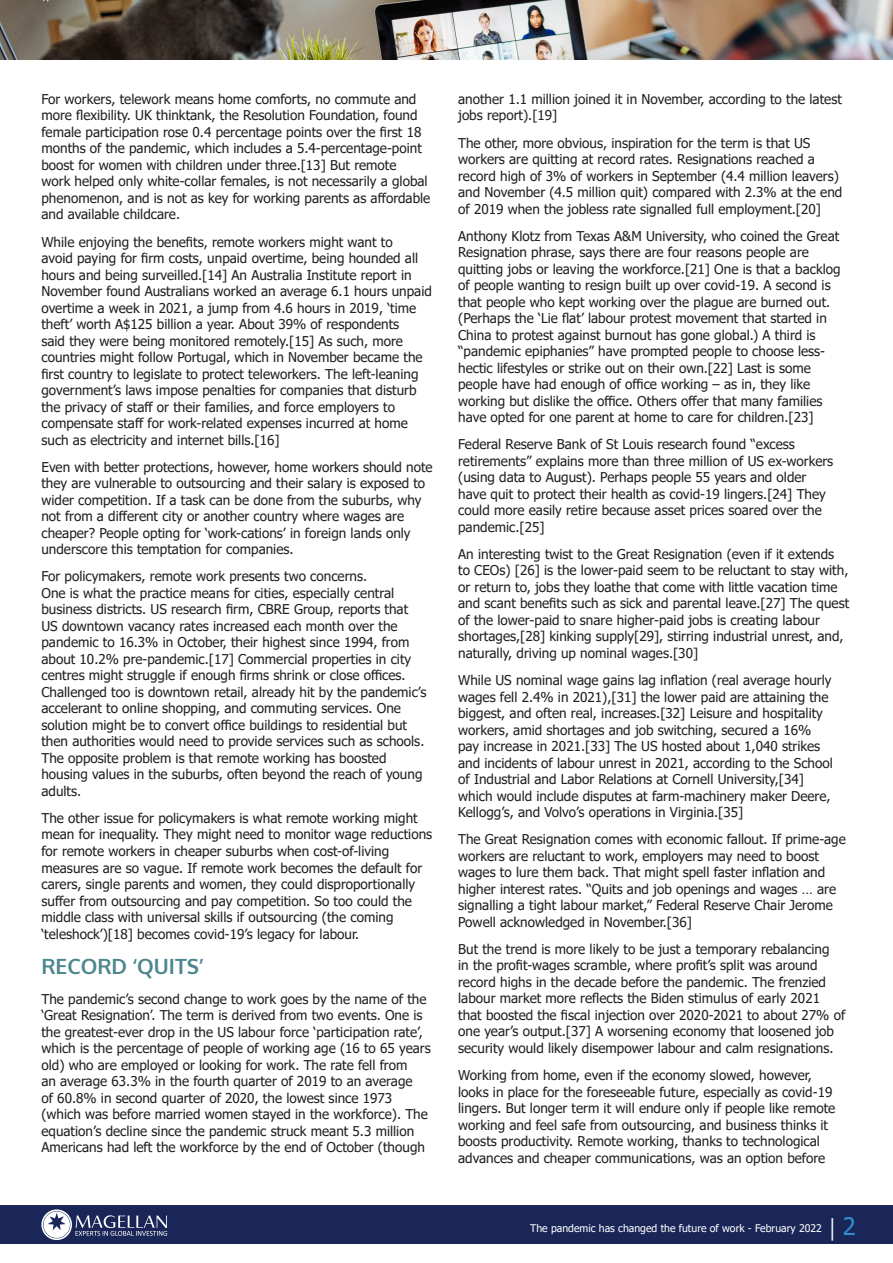
<style>
.page{position:relative;width:893px;height:1263px;background:#fff}
.page>*{position:absolute;margin:0;border:0;box-sizing:border-box;transform-origin:0 0}
.Headings{font:700 21px "Oxygen";color:#4c878e}
.Body{font:13.5px/16.5px "Tahoma";color:#231f20}
.t1{font:10.5px "Tahoma";color:#fff}
.s1{font-family:"Minion Pro";font-size:22.5px}
.s2{font-size:24px;color:#328ecd}
</style>
<div class="page">
<div style="left:0;top:1205px;width:893px;height:39px;background:#1a2658"></div>
<svg style="left:41px;top:1209px;width:126px;height:31px"></svg>
<img style="left:0;top:0;width:893px;height:60px">
<p class="Body" style="left:41px;top:91px;width:390px">For workers, telework means home comforts, no commute and more flexibility. UK thinktank, the Resolution Foundation, found female participation rose 0.4 percentage points over the first 18 months of the pandemic, which includes a 5.4-percentage-point boost for women with children under three.[13] But remote<br>work helped only white-collar females, is not necessarily a global phenomenon, and is not as key for working parents as affordable and available childcare.</p>
<p class="Body" style="left:41px;top:234px;width:392px">While enjoying the benefits, remote workers might want to<br>avoid paying for firm costs, unpaid overtime, being hounded all hours and being surveilled.[14] An Australia Institute report in November found Australians worked an average 6.1 hours unpaid overtime a week in 2021, a jump from 4.6 hours in 2019, ‘time theft’ worth A$125 billion a year. About 39% of respondents<br>said they were being monitored remotely.[15] As such, more countries might follow Portugal, which in November became the first country to legislate to protect teleworkers. The left-leaning government’s laws impose penalties for companies that disturb the privacy of staff or their families, and force employers to compensate staff for work-related expenses incurred at home such as electricity and internet bills.[16]</p>
<p class="Body" style="left:41px;top:459px;width:393px">Even with better protections, however, home workers should note they are vulnerable to outsourcing and their salary is exposed to wider competition. If a task can be done from the suburbs, why not from a different city or another country where wages are cheaper? People opting for ‘work-cations’ in foreign lands only underscore this temptation for companies.</p>
<p class="Body" style="left:41px;top:569px;width:386px">For policymakers, remote work presents two concerns.<br>One is what the practice means for cities, especially central business districts. US research firm, CBRE Group, reports that US downtown vacancy rates increased each month over the pandemic to 16.3% in October, their highest since 1994, from about 10.2% pre-pandemic.[17] Commercial properties in city centres might struggle if enough firms shrink or close offices.<br>Challenged too is downtown retail, already hit by the pandemic’s accelerant to online shopping, and commuting services. One solution might be to convert office buildings to residential but then authorities would need to provide services such as schools.<br>The opposite problem is that remote working has boosted housing values in the suburbs, often beyond the reach of young adults.</p>
<p class="Body" style="left:41px;top:810px;width:392px">The other issue for policymakers is what remote working might mean for inequality. They might need to monitor wage reductions for remote workers in cheaper suburbs when cost-of-living measures are so vague. If remote work becomes the default for carers, single parents and women, they could disproportionally suffer from outsourcing and pay competition. So too could the middle class with universal skills if outsourcing (the coming ‘teleshock’)[18] becomes covid-19’s legacy for labour.</p>
<p class="Headings" style="left:41px;top:953px;width:164px">RECORD ‘QUITS’</p>
<p class="Body" style="left:41px;top:991px;width:391px">The pandemic’s second change to work goes by the name of the ‘Great Resignation’. The term is derived from two events. One is the greatest-ever drop in the US labour force ‘participation rate’, which is the percentage of people of working age (16 to 65 years old) who are employed or looking for work. The rate fell from<br>an average 63.3% in the fourth quarter of 2019 to an average<br>of 60.8% in second quarter of 2020, the lowest since 1973 (which was before married women stayed in the workforce). The equation’s decline since the pandemic struck meant 5.3 million Americans had left the workforce by the end of October (though</p>
<p class="Body" style="left:458px;top:91px;width:385px">another 1.1 million joined it in November, according to the latest jobs report).[19]</p>
<p class="Body" style="left:458px;top:135px;width:386px">The other, more obvious, inspiration for the term is that US workers are quitting at record rates. Resignations reached a record high of 3% of workers in September (4.4 million leavers) and November (4.5 million quit) compared with 2.3% at the end of 2019 when the jobless rate signalled full employment.[20]</p>
<p class="Body" style="left:458px;top:228px;width:384px">Anthony Klotz from Texas A&amp;M University, who coined the Great Resignation phrase, says there are four reasons people are quitting jobs or leaving the workforce.[21] One is that a backlog of people wanting to resign built up over covid-19. A second is that people who kept working over the plague are burned out. (Perhaps the ‘Lie flat’ labour protest movement that started in China to protest against burnout has gone global.) A third is “pandemic epiphanies” have prompted people to choose less&shy;hectic lifestyles or strike out on their own.[22] Last is some people have had enough of office working – as in, they like working but dislike the office. Others offer that many families have opted for one parent at home to care for children.[23]</p>
<p class="Body" style="left:458px;top:437px;width:377px">Federal Reserve Bank of St Louis research found “excess retirements” explains more than three million of US ex-workers (using data to August). Perhaps people 55 years and older have quit to protect their health as covid-19 lingers.[24] They could more easily retire because asset prices soared over the pandemic.[25]</p>
<p class="Body" style="left:458px;top:546px;width:393px">An interesting twist to the Great Resignation (even if it extends to CEOs) [26] is the lower-paid seem to be reluctant to stay with, or return to, jobs they loathe that come with little vacation time and scant benefits such as sick and parental leave.[27] The quest of the lower-paid to snare higher-paid jobs is creating labour shortages,[28] kinking supply[29], stirring industrial unrest, and, naturally, driving up nominal wages.[30]</p>
<p class="Body" style="left:458px;top:673px;width:376px">While US nominal wage gains lag inflation (real average hourly wages fell 2.4% in 2021),[31] the lower paid are attaining the biggest, and often real, increases.[32] Leisure and hospitality workers, amid shortages and job switching, secured a 16% pay increase in 2021.[33] The US hosted about 1,040 strikes and incidents of labour unrest in 2021, according to the School of Industrial and Labor Relations at Cornell University,[34] which would include disputes at farm-machinery maker Deere, Kellogg’s, and Volvo’s operations in Virginia.[35]</p>
<p class="Body" style="left:458px;top:832px;width:389px">The Great Resignation comes with economic fallout. If prime-age workers are reluctant to work, employers may need to boost wages to lure them back. That might spell faster inflation and higher interest rates. “Quits and job openings and wages … are signalling a tight labour market,” Federal Reserve Chair Jerome Powell acknowledged in November.[36]</p>
<p class="Body" style="left:458px;top:941px;width:389px">But the trend is more likely to be just a temporary rebalancing<br>in the profit-wages scramble, where profit’s split was around record highs in the decade before the pandemic. The frenzied labour market more reflects the Biden stimulus of early 2021 that boosted the fiscal injection over 2020-2021 to about 27% of one year’s output.[37] A worsening economy that loosened job security would likely disempower labour and calm resignations.</p>
<p class="Body" style="left:458px;top:1068px;width:379px">Working from home, even if the economy slowed, however, looks in place for the foreseeable future, especially as covid-19 lingers. But longer term it will endure only if people like remote working and feel safe from outsourcing, and business thinks it boosts productivity. Remote working, thanks to technological advances and cheaper communications, was an option before</p>
<p class="t1" style="left:530px;top:1221px;width:327px">The pandemic has changed the future of work - February 2022 <span class="s1">|</span> <span class="s2">2</span></p>
</div>
